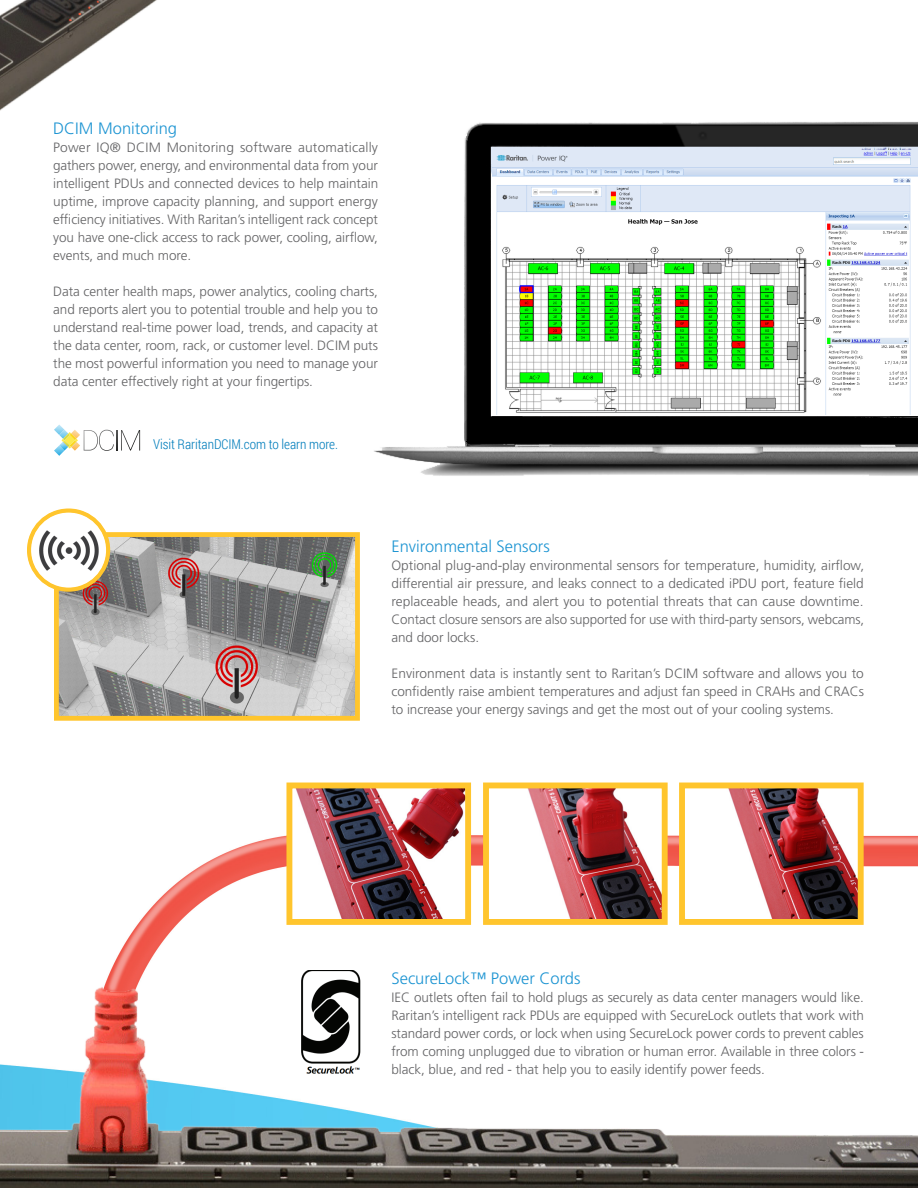
<style>
.page{position:relative;width:918px;height:1188px;background:#fff}
.page>*{position:absolute;margin:0;border:0;box-sizing:border-box;transform-origin:0 0}
.Main_Feature_Copy__j{font:300 16.5px "Frutiger LT Std";color:#1c94d2}
.Main_Feature_Copy__j-2{font:300 13.5px/18px "Frutiger LT Std";letter-spacing:-.005em;color:#636365;text-align:justify}
.Main_Feature_Copy__j-3{font:300 13.5px "Roboto Condensed";letter-spacing:-.005em;color:#007dbb}
</style>
<div class="page">
<img style="left:104px;top:793px;width:814px;height:193px">
<img style="left:0;top:986px;width:918px;height:202px">
<img style="left:301px;top:970px;width:62px;height:107px">
<img style="left:374px;top:122px;width:544px;height:354px">
<img style="left:492px;top:150px;width:426px;height:264px">
<img style="left:293px;top:790px;width:171px;height:128px">
<div style="left:286px;top:783px;width:185px;height:142px;border:6px solid #ffc52d"></div>
<img style="left:490px;top:790px;width:171px;height:128px">
<div style="left:483px;top:783px;width:185px;height:142px;border:6px solid #ffc52d"></div>
<img style="left:686px;top:790px;width:171px;height:128px">
<div style="left:679px;top:783px;width:185px;height:142px;border:6px solid #ffc52d"></div>
<img style="left:0;top:0;width:256px;height:881px">
<img style="left:60px;top:538px;width:294px;height:177px">
<div style="left:54px;top:532px;width:306px;height:189px;border:5px solid #ffc52d"></div>
<svg style="left:29px;top:511px;width:79px;height:79px"></svg>
<img style="left:39px;top:531px;width:59px;height:40px">
<div style="left:27px;top:509px;width:83px;height:83px;border:4px solid #ffc52d;border-radius:50%"></div>
<svg style="left:54px;top:424px;width:86px;height:32px"></svg>
<p class="Main_Feature_Copy__j" style="left:53px;top:119px;width:125px">DCIM Monitoring</p>
<p class="Main_Feature_Copy__j-2" style="left:53px;top:138px;width:326px">Power IQ® DCIM Monitoring software automatically gathers power, energy, and environmental data from your intelligent PDUs and connected devices to help maintain uptime, improve capacity planning, and support energy efficiency initiatives. With Raritan’s intelligent rack concept you have one-click access to rack power, cooling, airflow, events, and much more.</p>
<p class="Main_Feature_Copy__j-2" style="left:53px;top:282px;width:326px">Data center health maps, power analytics, cooling charts, and reports alert you to potential trouble and help you to understand real-time power load, trends, and capacity at the data center, room, rack, or customer level. DCIM puts the most powerful information you need to manage your data center effectively right at your fingertips.</p>
<p class="Main_Feature_Copy__j-3" style="left:153px;top:435px;width:186px">Visit RaritanDCIM.com to learn more.</p>
<p class="Main_Feature_Copy__j" style="left:392px;top:537px;width:160px">Environmental Sensors</p>
<p class="Main_Feature_Copy__j-2" style="left:392px;top:556px;width:474px">Optional plug-and-play environmental sensors for temperature, humidity, airflow, differential air pressure, and leaks connect to a dedicated iPDU port, feature field replaceable heads, and alert you to potential threats that can cause downtime.<br>Contact closure sensors are also supported for use with third-party sensors, webcams, and door locks.</p>
<p class="Main_Feature_Copy__j-2" style="left:392px;top:664px;width:474px">Environment data is instantly sent to Raritan’s DCIM software and allows you to confidently raise ambient temperatures and adjust fan speed in CRAHs and CRACs to increase your energy savings and get the most out of your cooling systems.</p>
<p class="Main_Feature_Copy__j" style="left:392px;top:969px;width:191px">SecureLock™ Power Cords</p>
<p class="Main_Feature_Copy__j-2" style="left:392px;top:989px;width:474px">IEC outlets often fail to hold plugs as securely as data center managers would like.<br>Raritan’s intelligent rack PDUs are equipped with SecureLock outlets that work with standard power cords, or lock when using SecureLock power cords to prevent cables from coming unplugged due to vibration or human error. Available in three colors - black, blue, and red - that help you to easily identify power feeds.</p>
</div>
